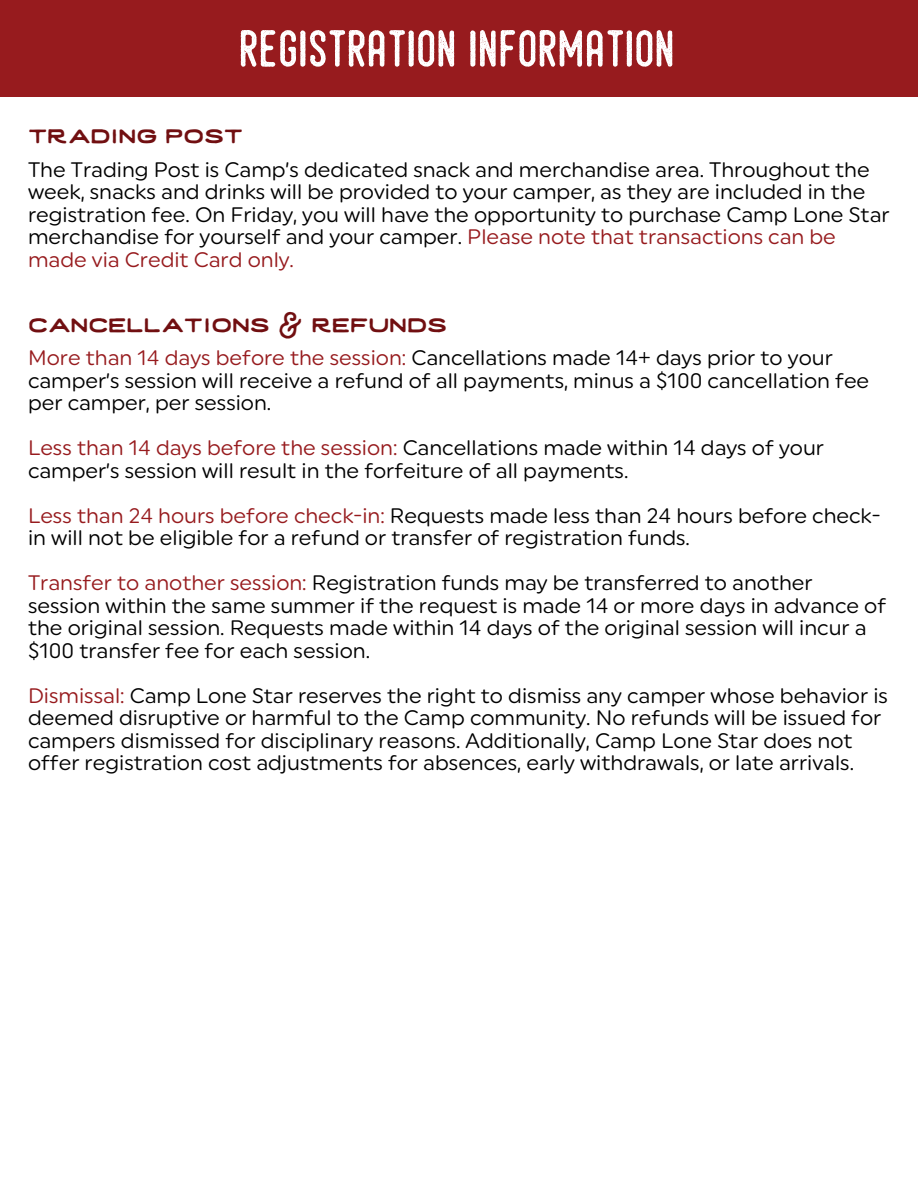
<style>
.page{position:relative;width:918px;height:1188px;background:#fff}
.page>*{position:absolute;margin:0;border:0;box-sizing:border-box;transform-origin:0 0}
.t1{font:51px "Hamurz Vintage";color:#fff}
.t2{font:25.5px "Wayfarer";color:#710f11}
.t3{font:21px/22.5px "Uniform Rnd";color:#000}
.s1{color:#971b1e}
</style>
<div class="page">
<div style="left:0;top:0;width:918px;height:97px;background:#971b1e"></div>
<h1 class="t1" style="left:241px;top:28px;width:438px">REGISTRATION INFORMATION</h1>
<h2 class="t2" style="left:28px;top:118px;width:217px">trading post</h2>
<p class="t3" style="left:28px;top:159px;width:863px">The Trading Post is Camp’s dedicated snack and merchandise area. Throughout the week, snacks and drinks will be provided to your camper, as they are included in the registration fee. On Friday, you will have the opportunity to purchase Camp Lone Star merchandise for yourself and your camper. <span class="s1">Please note that transactions can be made via Credit Card only.</span></p>
<p class="t2" style="left:28px;top:306px;width:421px">cancellations &amp; refunds</p>
<h2 class="t3" style="left:28px;top:347px;width:843px"><span class="s1">More than 14 days before the session:</span> Cancellations made 14+ days prior to your camper’s session will receive a refund of all payments, minus a $100 cancellation fee per camper, per session.</h2>
<p class="t3" style="left:28px;top:437px;width:797px"><span class="s1">Less than 14 days before the session:</span> Cancellations made within 14 days of your camper’s session will result in the forfeiture of all payments.</p>
<p class="t3" style="left:28px;top:505px;width:854px"><span class="s1">Less than 24 hours before check-in:</span> Requests made less than 24 hours before check&shy;in will not be eligible for a refund or transfer of registration funds.</p>
<p class="t3" style="left:28px;top:572px;width:860px"><span class="s1">Transfer to another session:</span> Registration funds may be transferred to another session within the same summer if the request is made 14 or more days in advance of the original session. Requests made within 14 days of the original session will incur a $100 transfer fee for each session.</p>
<p class="t3" style="left:28px;top:685px;width:862px"><span class="s1">Dismissal:</span> Camp Lone Star reserves the right to dismiss any camper whose behavior is deemed disruptive or harmful to the Camp community. No refunds will be issued for campers dismissed for disciplinary reasons. Additionally, Camp Lone Star does not offer registration cost adjustments for absences, early withdrawals, or late arrivals.</p>
</div>
